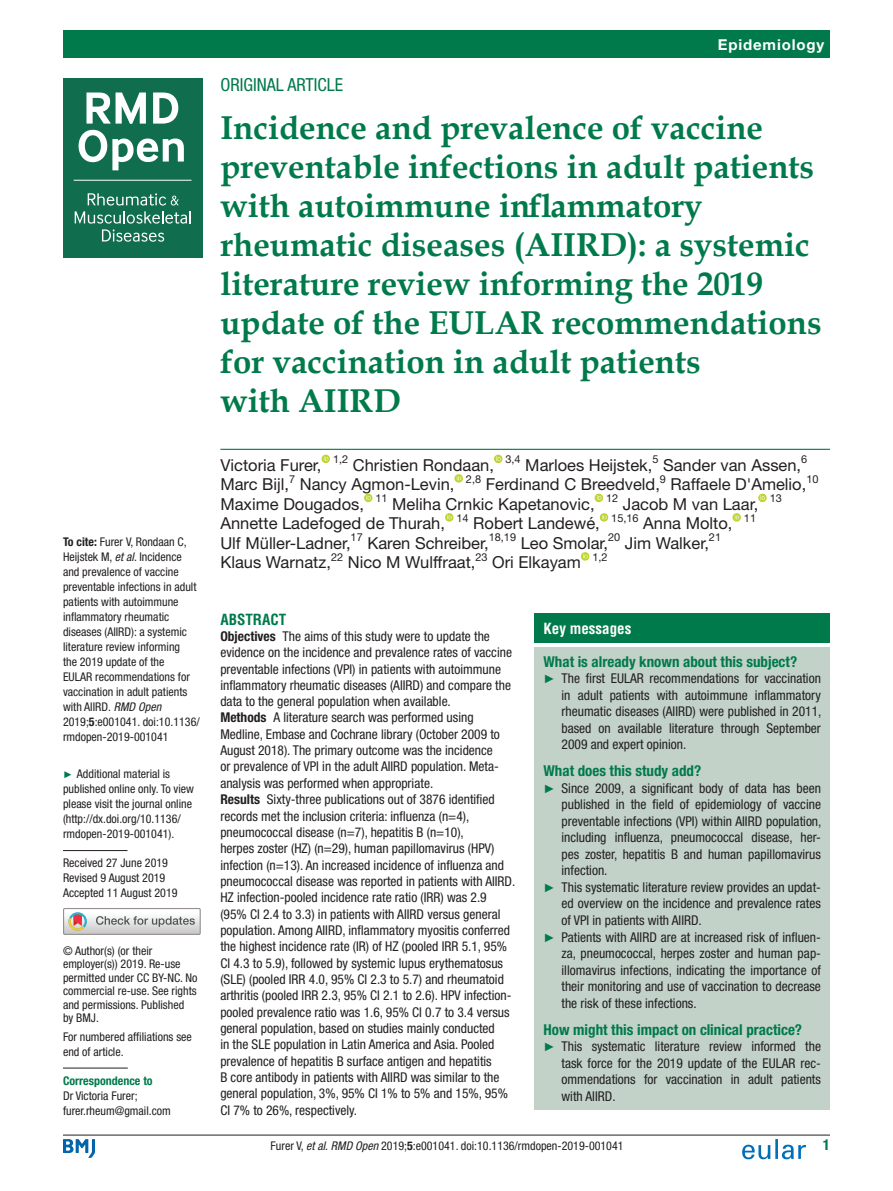
<style>
.page{position:relative;width:893px;height:1191px;background:#fff}
.page>*{position:absolute;margin:0;border:0;box-sizing:border-box;transform-origin:0 0}
.t1{font:700 33px/39px "Book Antiqua";color:#007a4b}
.t2{font:condensed 18px "Helvetica Neue LT Std";color:#007a4b}
.t3{font:16.5px/19.5px "Helvetica Neue LT Std";color:#231f20}
.t4{font:700 condensed 15px "Helvetica Neue LT Std";color:#007a4b}
.t5{font:700 15px "Helvetica Neue LT Std";letter-spacing:.055em;color:#fff}
.t6{font:700 condensed 15px "Helvetica";color:#fff}
.t7{font:700 condensed 15px "Helvetica";color:#007a4b}
.t8{font:condensed 13.5px/16.4px "Helvetica Neue LT Std";color:#231f20}
.t9{font:condensed 12px/15px "Helvetica Neue LT Std";color:#231f20}
.t10{font:700 condensed 12px "Helvetica Neue LT Std";color:#007a4b}
.s1{font-weight:700}
.s2{font-style:italic}
.s3{font-family:"Arial";font-stretch:normal;font-size:9.75px;color:#007a4b}
.s4{font-family:"Arial";font-stretch:normal;font-size:12px;color:#007a4b}
</style>
<div class="page">
<hr style="left:63px;top:1134px;width:767px;height:1px;background:#231f20">
<svg style="left:742px;top:1139px;width:64px;height:20px"></svg>
<svg style="left:63px;top:1139px;width:32px;height:18px"></svg>
<hr style="left:220px;top:449px;width:610px;height:1px;background:#007a4b">
<svg style="left:322px;top:454px;width:8px;height:9px"></svg>
<svg style="left:494px;top:454px;width:8px;height:9px"></svg>
<svg style="left:454px;top:474px;width:9px;height:8px"></svg>
<svg style="left:364px;top:493px;width:8px;height:9px"></svg>
<svg style="left:595px;top:493px;width:8px;height:9px"></svg>
<svg style="left:758px;top:493px;width:9px;height:9px"></svg>
<svg style="left:445px;top:513px;width:8px;height:8px"></svg>
<svg style="left:600px;top:513px;width:8px;height:8px"></svg>
<svg style="left:732px;top:513px;width:9px;height:8px"></svg>
<svg style="left:581px;top:552px;width:8px;height:8px"></svg>
<hr style="left:63px;top:850px;width:65px;height:1px;background:#231f20">
<hr style="left:63px;top:1067px;width:65px;height:1px;background:#231f20">
<div style="left:63px;top:908px;width:138px;height:27px;border:1px solid #969090"></div>
<svg style="left:64px;top:908px;width:136px;height:26px"></svg>
<div style="left:63px;top:78px;width:139px;height:179px;background:#106d4e"></div>
<svg style="left:86px;top:92px;width:60px;height:32px"></svg>
<svg style="left:153px;top:92px;width:25px;height:32px"></svg>
<svg style="left:79px;top:130px;width:105px;height:40px"></svg>
<hr style="left:74px;top:180px;width:117px;height:1px;background:#fff">
<svg style="left:88px;top:193px;width:91px;height:12px"></svg>
<svg style="left:75px;top:211px;width:116px;height:31px"></svg>
<div style="left:63px;top:31px;width:767px;height:27px;background:#007a4b"></div>
<div style="left:535px;top:613px;width:295px;height:30px;background:#007a4b"></div>
<div style="left:535px;top:647px;width:295px;height:462px;background:#c2d2c9"></div>
<p class="t9" style="left:63px;top:534px;width:138px"><span class="s1">To cite:</span> Furer V, Rondaan C,<br>Heijstek M, <span class="s2">et al</span>. Incidence and prevalence of vaccine preventable infections in adult patients with autoimmune inflammatory rheumatic diseases (AIIRD): a systemic literature review informing<br>the 2019 update of the<br>EULAR recommendations for vaccination in adult patients with AIIR D. <span class="s2">RMD Open<br></span>2019;<span class="s1">5</span>:e001041. doi:10.1136/ rmdopen-2019-001041</p>
<p class="t9" style="left:63px;top:766px;width:133px"><span class="s3">►</span> Additional material is published online only. To view please visit the journal online (http://dx.doi.org/10.1136/ rmdopen-2019-001041).</p>
<p class="t9" style="left:63px;top:855px;width:116px">Received 27 June 2019<br>Revised 9 August 2019<br>Accepted 11 August 2019</p>
<p class="t9" style="left:63px;top:943px;width:136px;line-height:13.5px">© Author(s) (or their employer(s)) 2019. Re-use permitted under CC BY-NC. No commercial re-use. See rights and permissions. Published by BMJ.</p>
<p class="t9" style="left:63px;top:1029px;width:130px">For numbered affiliations see end of article.</p>
<p class="t10" style="left:63px;top:1073px;width:91px">Correspondence to</p>
<p class="t9" style="left:63px;top:1088px;width:109px">Dr Victoria Furer; furer.rheum@gmail.com</p>
<p class="t5" style="left:718px;top:35px;width:108px">Epidemiology</p>
<h2 class="t2" style="left:220px;top:74px;width:124px">Original article</h2>
<p class="t1" style="left:220px;top:108px;width:603px">Incidence and prevalence of vaccine preventable infections in adult patients with autoimmune inflammatory rheumatic diseases (AIIRD): a systemic literature review informing the 2019 update of the EULAR recommendations for vaccination in adult patients<br>with AIIRD</p>
<p class="t3" style="left:220px;top:455px;width:600px">Victoria Furer, <sup>1,2</sup> Christien Rondaan, <sup>3,4</sup> Marloes Heijstek,<sup>5</sup> Sander van Assen,<sup>6<br></sup>Marc Bijl,<sup>7</sup> Nancy Agmon-Levin, <sup>2,8</sup> Ferdinand C Breedveld,<sup>9</sup> Raffaele D'Amelio,<sup>10<br></sup>Maxime Dougados,</p>
<p class="t3" style="left:220px;top:494px;width:563px;text-indent:155px"><sup>11</sup> Meliha Crnkic Kapetanovic, <sup>12</sup> Jacob M van Laar, <sup>13<br></sup>Annette Ladefoged de Thurah,</p>
<p class="t3" style="left:220px;top:513px;width:537px;text-indent:236px"><sup>14</sup> Robert Landewé, <sup>15,16</sup> Anna Molto, <sup>11<br></sup>Ulf Müller-Ladner,<sup>17</sup> Karen Schreiber,<sup>18,19</sup> Leo Smolar,<sup>20</sup> Jim Walker,<sup>21<br></sup>Klaus Warnatz,<sup>22</sup> Nico M Wulffraat,<sup>23</sup> Ori Elkayam <sup>1,2</sup></p>
<p class="t7" style="left:220px;top:610px;width:67px">Abstract</p>
<p class="t8" style="left:220px;top:628px;width:296px"><span class="s1">Objectives</span> The aims of this study were to update the evidence on the incidence and prevalence rates of vaccine preventable infections (VPI) in patients with autoimmune inflammatory rheumatic diseases (AIIRD) and compare the data to the general population when available.<br><span class="s1">Methods</span> A literature search was performed using Medline, Embase and Cochrane library (October 2009 to August 2018). The primary outcome was the incidence<br>or prevalence of VPI in the adult AIIRD population. Meta&shy;analysis was performed when appropriate.<br><span class="s1">Results</span> Sixty-three publications out of 3876 identified records met the inclusion criteria: influenza (n=4), pneumococcal disease (n=7), hepatitis B (n=10),<br>herpes zoster (HZ) (n=29), human papillomavirus (HPV) infection (n=13). An increased incidence of influenza and pneumococcal disease was reported in patients with AIIRD.<br>HZ infection-pooled incidence rate ratio (IRR) was 2.9 (95% CI 2.4 to 3.3) in patients with AIIRD versus general population. Among AIIRD, inflammatory myositis conferred the highest incidence rate (IR) of HZ (pooled IRR 5.1, 95%<br>CI 4.3 to 5.9), followed by systemic lupus erythematosus (SLE) (pooled IRR 4.0, 95% CI 2.3 to 5.7) and rheumatoid arthritis (pooled IRR 2.3, 95% CI 2.1 to 2.6). HPV infection&shy;pooled prevalence ratio was 1.6, 95% CI 0.7 to 3.4 versus general population, based on studies mainly conducted<br>in the SLE population in Latin America and Asia. Pooled prevalence of hepatitis B surface antigen and hepatitis<br>B core antibody in patients with AIIRD was similar to the general population, 3%, 95% CI 1% to 5% and 15%, 95% CI 7% to 26%, respectively.</p>
<p class="t6" style="left:544px;top:619px;width:89px">Key messages</p>
<p class="t4" style="left:544px;top:652px;width:255px">What is already known about this subject?</p>
<p class="t8" style="left:544px;top:670px;width:88px"><span class="s4">►</span> The first EULAR</p>
<p class="t8" style="left:562px;top:670px;width:261px;text-align:justify;text-indent:88px">recommendations for vaccination in adult patients with autoimmune inflammatory rheumatic diseases (AIIRD) were published in 2011, based on available literature through September 2009 and expert opinion.</p>
<p class="t4" style="left:544px;top:762px;width:159px">What does this study add?</p>
<p class="t8" style="left:544px;top:780px;width:279px"><span class="s4">►</span> Since 2009, a significant body of data has been</p>
<p class="t8" style="left:562px;top:796px;width:261px">published in the field of epidemiology of vaccine</p>
<p class="t8" style="left:562px;top:813px;width:261px">preventable infections (VPI) within AIIRD population,</p>
<p class="t8" style="left:562px;top:829px;width:261px">including influenza, pneumococcal disease, her-</p>
<p class="t8" style="left:562px;top:846px;width:261px">pes zoster, hepatitis B and human papillomavirus</p>
<p class="t8" style="left:562px;top:862px;width:47px">infection.</p>
<p class="t8" style="left:544px;top:879px;width:279px"><span class="s4">►</span> This systematic literature review provides an updat-</p>
<p class="t8" style="left:562px;top:895px;width:261px">ed overview on the incidence and prevalence rates</p>
<p class="t8" style="left:562px;top:912px;width:142px">of VPI in patients with AIIRD.</p>
<p class="t8" style="left:544px;top:928px;width:279px"><span class="s4">►</span> Patients with AIIRD are at increased risk of influen-</p>
<p class="t8" style="left:562px;top:945px;width:261px">za, pneumococcal, herpes zoster and human pap-</p>
<p class="t8" style="left:562px;top:961px;width:261px">illomavirus infections, indicating the importance of</p>
<p class="t8" style="left:562px;top:978px;width:261px">their monitoring and use of vaccination to decrease</p>
<p class="t8" style="left:562px;top:994px;width:137px">the risk of these infections.</p>
<p class="t4" style="left:544px;top:1020px;width:260px">How might this impact on clinical practice?</p>
<p class="t8" style="left:562px;top:1038px;width:261px;text-indent:-18px"><span class="s4">►</span> This systematic literature review informed the task force for the 2019 update of the EULAR</p>
<p class="t8" style="left:562px;top:1054px;width:261px;text-align:justify;text-indent:239px">rec&shy;ommendations for vaccination in adult patients with AIIRD.</p>
<p class="t9" style="left:271px;top:1138px;width:354px">Furer V, <span class="s2">et al</span>. <span class="s2">RMD Open</span> 2019;<span class="s1">5</span>:e001041. doi:10.1136/rmdopen-2019-001041</p>
<p class="t4" style="left:823px;top:1135px;width:9px">1</p>
</div>
